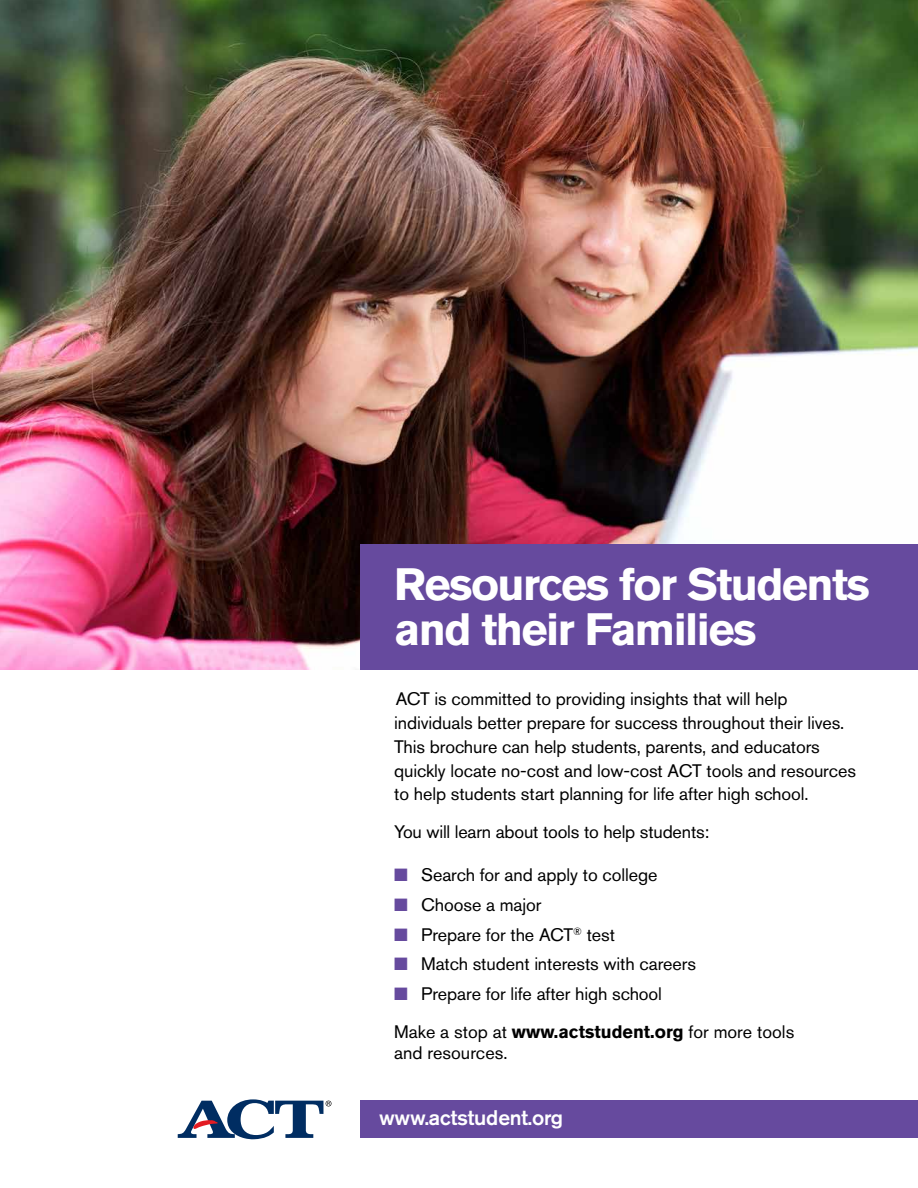
<style>
.page{position:relative;width:918px;height:1188px;background:#fff}
.page>*{position:absolute;margin:0;border:0;box-sizing:border-box;transform-origin:0 0}
.t1{font:700 45px/45px "Akzidenz Grotesk Std";letter-spacing:-.035em;color:#fff}
.t2{font:500 21px "Akzidenz Grotesk Std";letter-spacing:-.01em;color:#fff}
.t3{font:18px/24px "Akzidenz Grotesk Std";letter-spacing:-.005em;color:#000}
.s1{color:#664a9e}
.s2{font-weight:700}
</style>
<div class="page">
<img style="left:0;top:0;width:918px;height:670px">
<div style="left:361px;top:545px;width:557px;height:125px;background:#664a9e"></div>
<svg style="left:178px;top:1099px;width:153px;height:40px"></svg>
<div style="left:361px;top:1100px;width:557px;height:38px;background:#664a9e"></div>
<h1 class="t1" style="left:394px;top:562px;width:477px">Resources for Students and their Families</h1>
<p class="t3" style="left:394px;top:686px;width:463px">ACT is committed to providing insights that will help individuals better prepare for success throughout their lives.<br>This brochure can help students, parents, and educators quickly locate no-cost and low-cost ACT tools and resources to help students start planning for life after high school.</p>
<p class="t3" style="left:394px;top:820px;width:317px">You will learn about tools to help students:</p>
<p class="t3" style="left:394px;top:863px;width:265px"><span class="s1">■</span> Search for and apply to college</p>
<p class="t3" style="left:394px;top:892px;width:149px"><span class="s1">■</span> Choose a major</p>
<p class="t3" style="left:394px;top:922px;width:222px"><span class="s1">■</span> Prepare for the ACT<sup>®</sup> test</p>
<p class="t3" style="left:394px;top:952px;width:303px"><span class="s1">■</span> Match student interests with careers</p>
<p class="t3" style="left:394px;top:975px;width:402px;line-height:37.8px"><span class="s1">■</span> Prepare for life after high school<br>Make a stop at <span class="s2">www.actstudent.org</span> for more tools</p>
<p class="t3" style="left:394px;top:1041px;width:115px">and resources.</p>
<p class="t2" style="left:379px;top:1105px;width:186px">www.actstudent.org</p>
</div>
